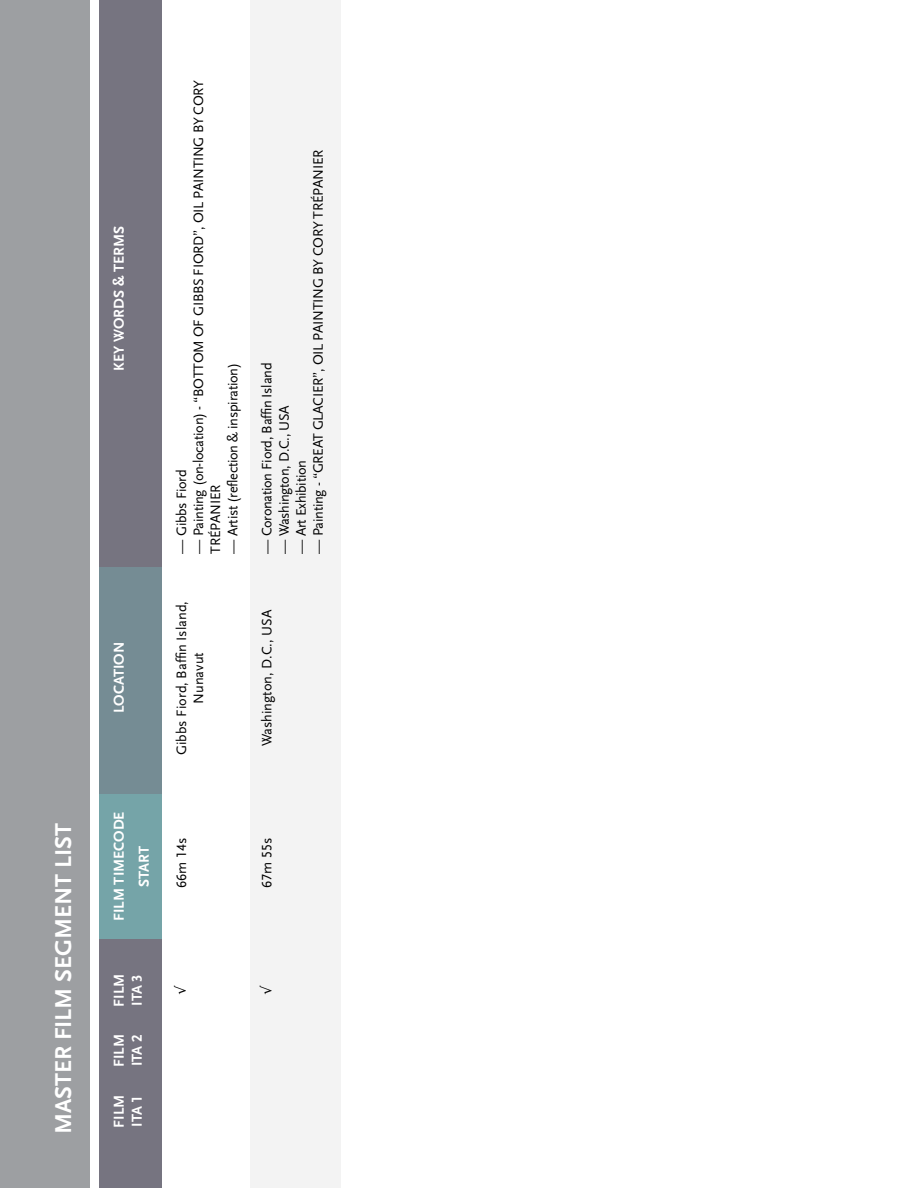
<style>
.page{position:relative;width:918px;height:1188px;background:#fff}
.page>*{position:absolute;margin:0;border:0;box-sizing:border-box;transform-origin:0 0}
.t1{font:700 24px "Scala Sans LF";color:#fff}
.t2{font:700 15px/18px "Scala Sans LF";color:#fff}
.t3{font:14.25px/17.1px "Scala Sans LF";letter-spacing:-.02em;color:#000}
.t4{font:14.25px/17.1px "Scala Sans LF";color:#000;text-align:center}
</style>
<div class="page">
<div style="left:0;top:0;width:89px;height:1188px;background:#9d9fa2"></div>
<div style="left:99px;top:0;width:63px;height:1188px;background:#767480"></div>
<div style="left:99px;top:567px;width:63px;height:227px;background:#758c94"></div>
<div style="left:99px;top:794px;width:63px;height:145px;background:#75a4a8"></div>
<div style="left:251px;top:0;width:90px;height:1188px;background:#f3f3f3"></div>
<h1 class="t1" style="left:51px;top:1134px;width:313px;rotate:-90deg">MASTER FILM SEGMENT LIST</h1>
<p class="t2" style="left:110px;top:371px;width:146px;rotate:-90deg">KEY WORDS &amp; TERMS</p>
<p class="t2" style="left:110px;top:713px;width:73px;rotate:-90deg">LOCATION</p>
<p class="t2" style="left:107px;top:921px;width:111px;line-height:24.8px;text-align:center;rotate:-90deg">FILM TIMECODE<br>START</p>
<p class="t2" style="left:110px;top:1007px;width:34px;rotate:-90deg">FILM<br>ITA 3</p>
<p class="t2" style="left:110px;top:1067px;width:34px;rotate:-90deg">FILM<br>ITA 2</p>
<p class="t2" style="left:110px;top:1128px;width:34px;rotate:-90deg">FILM<br>ITA 1</p>
<p class="t3" style="left:190px;top:554px;width:475px;rotate:-90deg">— Painting (on-location) - “BOTTOM OF GIBBS FIORD”, OIL PAINTING BY CORY<br>TRÉPANIER</p>
<p class="t3" style="left:310px;top:554px;width:405px;rotate:-90deg">— Painting - “GREAT GLACIER”, OIL PAINTING BY CORY TRÉPANIER</p>
<p class="t3" style="left:224px;top:554px;width:192px;rotate:-90deg">— Artist (reflection &amp; inspiration)</p>
<p class="t3" style="left:259px;top:554px;width:192px;rotate:-90deg">— Coronation Fiord, Baffin Island</p>
<p class="t3" style="left:276px;top:554px;width:150px;rotate:-90deg">— Washington, D.C., USA</p>
<p class="t3" style="left:293px;top:554px;width:95px;rotate:-90deg">— Art Exhibition</p>
<p class="t3" style="left:173px;top:554px;width:85px;rotate:-90deg">— Gibbs Fiord</p>
<p class="t4" style="left:173px;top:755px;width:156px;rotate:-90deg">Gibbs Fiord, Baffin Island,<br>Nunavut</p>
<p class="t4" style="left:259px;top:746px;width:138px;rotate:-90deg">Washington, D.C., USA</p>
<p class="t3" style="left:173px;top:888px;width:52px;rotate:-90deg">66m 14s</p>
<p class="t3" style="left:259px;top:888px;width:52px;rotate:-90deg">67m 55s</p>
</div>
